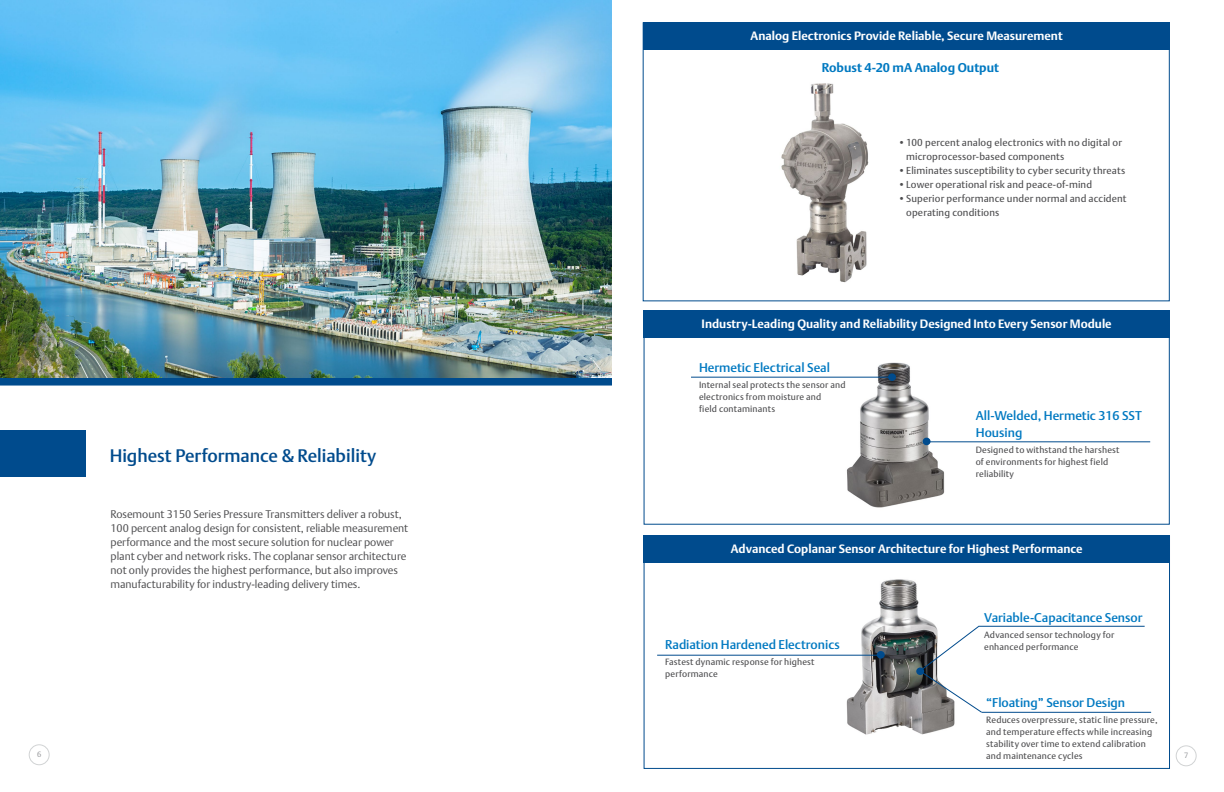
<style>
.page{position:relative;width:1224px;height:792px;background:#fff}
.page>*{position:absolute;margin:0;border:0;box-sizing:border-box;transform-origin:0 0}
.t1{font:18px "DTL Argo T Medium";color:#004b8d}
.t2{font:500 12.6px/16.2px "DTL Argo T";color:#0079c1}
.t3{font:700 12.6px "DTL Argo T";color:#0079c1}
.t4{font:700 12px "DTL Argo T";color:#fff}
.t5{font:11px/14px "DTL Argo T Light";color:#4d4d4f}
.t6{font:10px/14px "DTL Argo T";letter-spacing:.015em;color:#4d4d4f}
.t7{font:9px/12px "DTL Argo T";letter-spacing:.015em;color:#4d4d4f}
.t8{font:300 7.7px "DTL Argo T";color:#939598}
</style>
<div class="page">
<div style="left:1176px;top:745px;width:21px;height:21px;border:1px solid #d1d3d4;border-radius:50%"></div>
<div style="left:29px;top:744px;width:21px;height:21px;border:1px solid #d1d3d4;border-radius:50%"></div>
<svg style="left:0;top:378px;width:612px;height:8px;background:#0e5593"></svg>
<img style="left:0;top:0;width:612px;height:378px">
<div style="left:0;top:431px;width:86px;height:46px;background:#004b8d"></div>
<img style="left:814px;top:579px;width:141px;height:156px">
<hr style="left:657px;top:655px;width:224px;height:1px;background:#004b8d">
<hr style="left:978px;top:626px;width:167px;height:1px;background:#004b8d">
<hr style="left:982px;top:712px;width:169px;height:1px;background:#004b8d">
<svg style="left:919px;top:625px;width:64px;height:88px"></svg>
<img style="left:828px;top:362px;width:133px;height:163px">
<hr style="left:927px;top:441px;width:223px;height:1px;background:#004b8d">
<div style="left:644px;top:310px;width:526px;height:28px;background:#004b8d"></div>
<img style="left:781px;top:83px;width:88px;height:200px">
<div style="left:644px;top:535px;width:526px;height:28px;background:#004b8d"></div>
<hr style="left:691px;top:377px;width:202px;height:1px;background:#004b8d">
<div style="left:644px;top:22px;width:526px;height:28px;background:#004b8d"></div>
<div style="left:644px;top:312px;width:526px;height:212px;border:1px solid #004b8d"></div>
<div style="left:644px;top:536px;width:526px;height:233px;border:1px solid #004b8d"></div>
<div style="left:888px;top:373px;width:8px;height:8px;background:#004b8d;border-radius:50%"></div>
<div style="left:923px;top:438px;width:8px;height:7px;background:#004b8d;border-radius:50%"></div>
<div style="left:877px;top:651px;width:8px;height:8px;background:#004b8d;border-radius:50%"></div>
<div style="left:916px;top:667px;width:8px;height:8px;background:#004b8d;border-radius:50%"></div>
<h3 class="t4" style="left:751px;top:29px;width:314px">Analog Electronics Provide Reliable, Secure Measurement</h3>
<h2 class="t3" style="left:822px;top:60px;width:179px">Robust 4-20 mA Analog Output</h2>
<p class="t6" style="left:906px;top:135px;width:217px;text-indent:-8px">•100 percent analog electronics with no digital or microprocessor-based components</p>
<p class="t6" style="left:898px;top:163px;width:229px">•Eliminates susceptibility to cyber security threats</p>
<p class="t6" style="left:898px;top:177px;width:195px">•Lower operational risk and peace-of-mind</p>
<p class="t6" style="left:906px;top:191px;width:222px;text-indent:-8px">•Superior performance under normal and accident operating conditions</p>
<h1 class="t1" style="left:110px;top:445px;width:268px">Highest Performance &amp; Reliability</h1>
<p class="t5" style="left:111px;top:507px;width:299px">Rosemount 3150 Series Pressure Transmitters deliver a robust, 100 percent analog design for consistent, reliable measurement performance and the most secure solution for nuclear power plant cyber and network risks. The coplanar sensor architecture not only provides the highest performance, but also improves manufacturability for industry-leading delivery times.</p>
<h3 class="t4" style="left:702px;top:317px;width:412px">Industry-Leading Quality and Reliability Designed Into Every Sensor Module</h3>
<h2 class="t2" style="left:699px;top:360px;width:132px">Hermetic Electrical Seal</h2>
<p class="t7" style="left:699px;top:379px;width:148px">Internal seal protects the sensor and electronics from moisture and<br>field contaminants</p>
<h2 class="t2" style="left:976px;top:408px;width:168px">All-Welded, Hermetic 316 SST<br>Housing</h2>
<p class="t7" style="left:976px;top:443px;width:145px">Designed to withstand the harshest of environments for highest field reliability</p>
<h3 class="t4" style="left:731px;top:542px;width:353px">Advanced Coplanar Sensor Architecture for Highest Performance</h3>
<h2 class="t2" style="left:984px;top:609px;width:160px">Variable-Capacitance Sensor</h2>
<p class="t7" style="left:984px;top:629px;width:132px">Advanced sensor technology for</p>
<h2 class="t2" style="left:665px;top:637px;width:176px">Radiation Hardened Electronics</h2>
<p class="t7" style="left:984px;top:641px;width:96px">enhanced performance</p>
<p class="t7" style="left:665px;top:656px;width:151px">Fastest dynamic response for highest performance</p>
<h2 class="t2" style="left:986px;top:694px;width:140px">“Floating” Sensor Design</h2>
<p class="t7" style="left:986px;top:714px;width:173px">Reduces overpressure, static line pressure, and temperature effects while increasing stability over time to extend calibration and maintenance cycles</p>
<p class="t8" style="left:37px;top:750px;width:6px">6</p>
<p class="t8" style="left:1184px;top:750px;width:6px">7</p>
</div>
